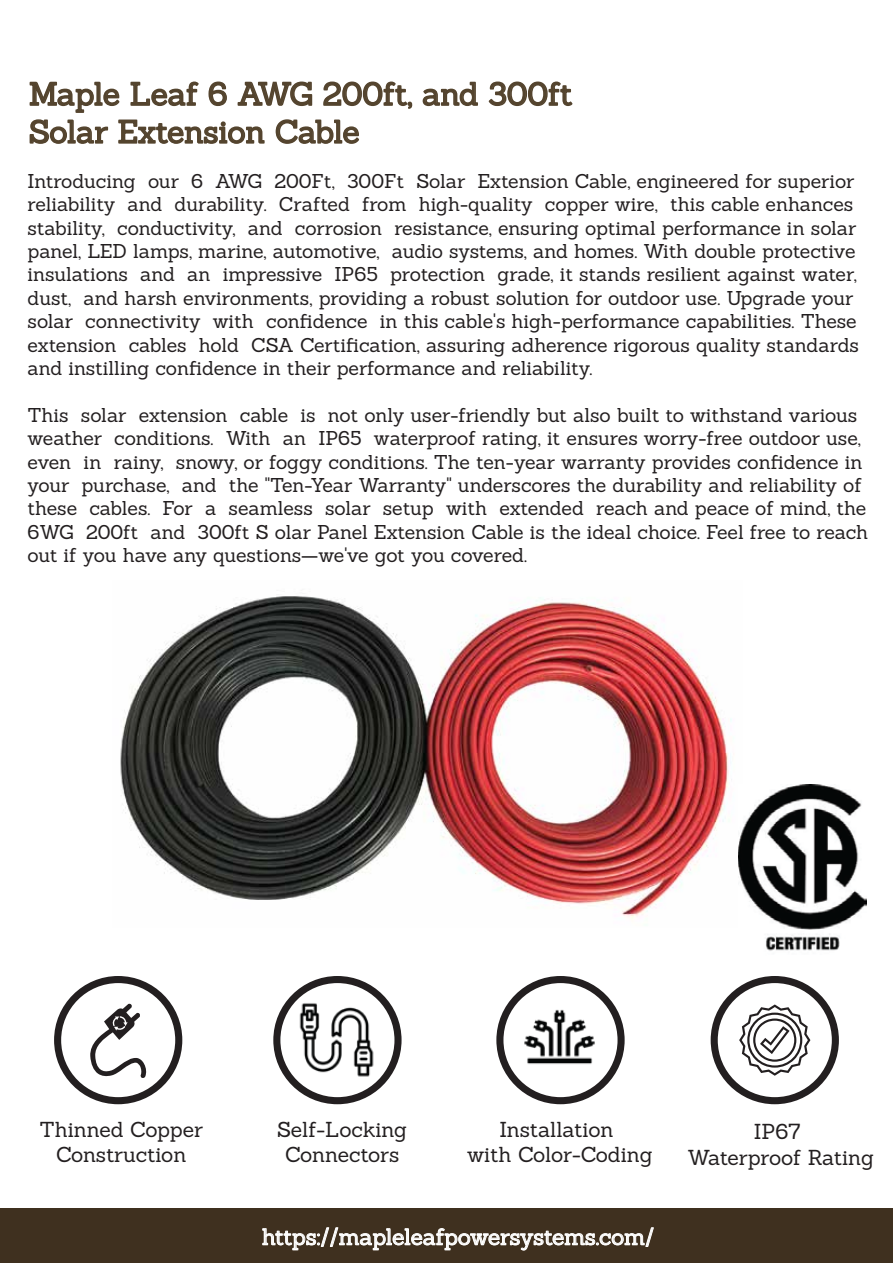
<style>
.page{position:relative;width:893px;height:1263px;background:#fff}
.page>*{position:absolute;margin:0;border:0;box-sizing:border-box;transform-origin:0 0}
.t1{font:31.5px/37.8px "Sanchez";letter-spacing:-.005em;color:#54442e}
.t2{font:22.5px "Sanchez";letter-spacing:-.01em;color:#fff}
.t3{font:21.15px/25.3px "Sanchez";letter-spacing:-.005em;color:#231f20;text-align:center}
.t4{font:19.5px/23.4px "Sanchez";letter-spacing:-.005em;color:#231f20}
</style>
<div class="page">
<img style="left:120px;top:596px;width:612px;height:324px">
<div style="left:0;top:1208px;width:893px;height:55px;background:#3f301f"></div>
<svg style="left:262px;top:1227px;width:392px;height:24px"></svg>
<svg style="left:422px;top:81px;width:56px;height:26px"></svg>
<svg style="left:488px;top:81px;width:85px;height:26px"></svg>
<svg style="left:29px;top:81px;width:384px;height:63px"></svg>
<svg style="left:711px;top:976px;width:128px;height:128px"></svg>
<svg style="left:54px;top:976px;width:128px;height:128px"></svg>
<svg style="left:273px;top:976px;width:129px;height:128px"></svg>
<img style="left:293px;top:996px;width:86px;height:87px">
<svg style="left:496px;top:976px;width:129px;height:128px"></svg>
<img style="left:521px;top:998px;width:76px;height:76px">
<img style="left:738px;top:784px;width:128px;height:167px">
<h1 class="t1" style="left:29px;top:75px;width:545px">Maple Leaf 6 AWG 200ft, and 300ft<br>Solar Extension Cable</h1>
<p class="t4" style="left:28px;top:169px;width:833px">Introducing our 6 AWG 200Ft, 300Ft Solar Extension Cable, engineered for superior reliability and durability. Crafted from high-quality copper wire, this cable enhances stability, conductivity, and corrosion resistance, ensuring optimal performance in solar panel, LED lamps, marine, automotive, audio systems, and homes. With double protective insulations and an impressive IP65 protection grade, it stands resilient against water, dust, and harsh environments, providing a robust solution for outdoor use. Upgrade your solar connectivity with confidence in this cable's high-performance capabilities. These extension cables hold CSA Certification, assuring adherence rigorous quality standards and instilling confidence in their performance and reliability.</p>
<p class="t4" style="left:28px;top:403px;width:842px">This solar extension cable is not only user-friendly but also built to withstand various weather conditions. With an IP65 waterproof rating, it ensures worry-free outdoor use, even in rainy, snowy, or foggy conditions. The ten-year warranty provides confidence in your purchase, and the "Ten-Year Warranty" underscores the durability and reliability of these cables. For a seamless solar setup with extended reach and peace of mind, the 6WG 200ft and 300ft S olar Panel Extension Cable is the ideal choice. Feel free to reach out if you have any questions—we've got you covered.</p>
<p class="t3" style="left:40px;top:1116px;width:165px">Thinned Copper<br>Construction</p>
<p class="t3" style="left:277px;top:1116px;width:131px">Self-Locking<br>Connectors</p>
<p class="t3" style="left:467px;top:1116px;width:187px">Installation<br>with Color-Coding</p>
<p class="t2" style="left:262px;top:1222px;width:394px">https://mapleleafpowersystems.com/</p>
<p class="t3" style="left:688px;top:1119px;width:188px">IP67<br>Waterproof Rating</p>
</div>
